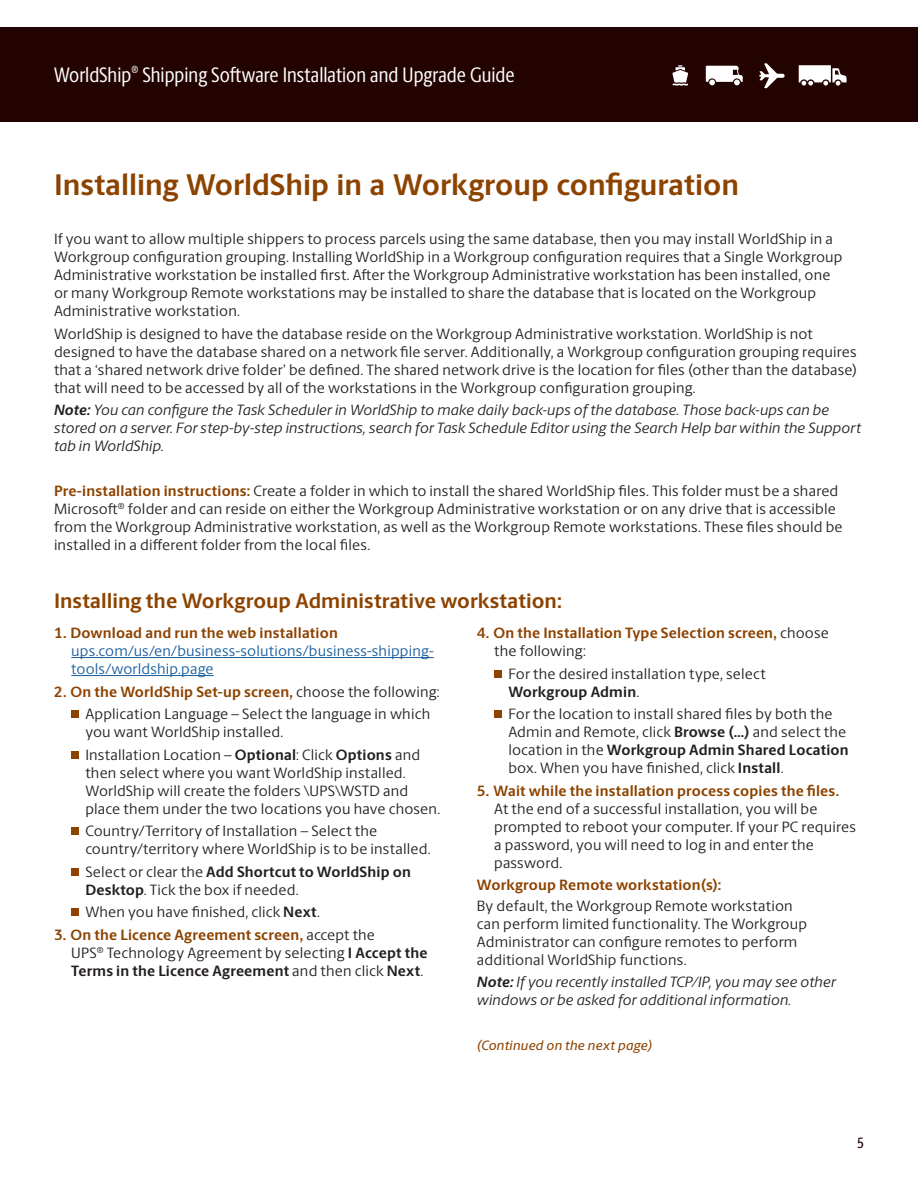
<style>
.page{position:relative;width:918px;height:1188px;background:#fff}
.page>*{position:absolute;margin:0;border:0;box-sizing:border-box;transform-origin:0 0}
.t1{font:700 30px "UPS Berlingske Sans";color:#8d4300}
.t2{font:21px "UPS Berlingske Sans Cn";color:#fff}
.t3{font:700 21px "UPS Berlingske Sans";color:#8d4300}
.t4{font:15px/18px "UPS Berlingske Sans";letter-spacing:.01em;color:#231f20}
.t5{font:italic 15px/18px "UPS Berlingske Sans";letter-spacing:.01em;color:#231f20}
.t6{font:700 15px/18px "UPS Berlingske Sans";letter-spacing:.01em;color:#8d4300}
.t7{font:15px/18px "UPS Berlingske Sans";letter-spacing:.01em;color:#175d9e}
.t8{font:500 15px "UPS Berlingske Sans Cn";color:#230300}
.t9{font:italic 500 13.5px "UPS Berlingske Sans";letter-spacing:.015em;color:#8d4300}
.s1{font-weight:700}
.s2{font-weight:700;color:#8d4300}
.s3{font-weight:400;color:#231f20}
</style>
<div class="page">
<div style="left:0;top:27px;width:918px;height:95px;background:#230300"></div>
<svg style="left:672px;top:65px;width:16px;height:21px"></svg>
<svg style="left:706px;top:66px;width:37px;height:20px"></svg>
<svg style="left:759px;top:63px;width:26px;height:25px"></svg>
<svg style="left:799px;top:65px;width:48px;height:21px"></svg>
<hr style="left:71px;top:657px;width:363px;height:1px;background:#175d9e">
<hr style="left:71px;top:675px;width:143px;height:1px;background:#175d9e">
<div style="left:71px;top:710px;width:8px;height:8px;background:#8d4300"></div>
<div style="left:71px;top:751px;width:8px;height:7px;background:#8d4300"></div>
<div style="left:71px;top:827px;width:8px;height:8px;background:#8d4300"></div>
<div style="left:71px;top:868px;width:8px;height:7px;background:#8d4300"></div>
<div style="left:71px;top:908px;width:8px;height:8px;background:#8d4300"></div>
<div style="left:494px;top:670px;width:8px;height:7px;background:#8d4300"></div>
<div style="left:494px;top:710px;width:8px;height:8px;background:#8d4300"></div>
<h2 class="t2" style="left:54px;top:60px;width:462px">WorldShip<sup>®</sup> Shipping Software Installation and Upgrade Guide</h2>
<h1 class="t1" style="left:54px;top:162px;width:687px">Installing WorldShip in a Workgroup configuration</h1>
<p class="t4" style="left:54px;top:229px;width:790px">If you want to allow multiple shippers to process parcels using the same database, then you may install WorldShip in a Workgroup configuration grouping. Installing WorldShip in a Workgroup configuration requires that a Single Workgroup Administrative workstation be installed first. After the Workgroup Administrative workstation has been installed, one or many Workgroup Remote workstations may be installed to share the database that is located on the Workgroup Administrative workstation.</p>
<p class="t4" style="left:54px;top:324px;width:805px">WorldShip is designed to have the database reside on the Workgroup Administrative workstation. WorldShip is not designed to have the database shared on a network file server. Additionally, a Workgroup configuration grouping requires that a ‘shared network drive folder’ be defined. The shared network drive is the location for files (other than the database) that will need to be accessed by all of the workstations in the Workgroup configuration grouping.</p>
<p class="t5" style="left:54px;top:401px;width:809px"><span class="s1">Note:</span> You can configure the Task Scheduler in WorldShip to make daily back-ups of the database. Those back-ups can be stored on a server. For step-by-step instructions, search for Task Schedule Editor using the Search Help bar within the Support tab in WorldShip.</p>
<p class="t4" style="left:54px;top:481px;width:790px"><span class="s2">Pre-installation instructions:</span> Create a folder in which to install the shared WorldShip files. This folder must be a shared Microsoft<sup>®</sup> folder and can reside on either the Workgroup Administrative workstation or on any drive that is accessible from the Workgroup Administrative workstation, as well as the Workgroup Remote workstations. These files should be installed in a different folder from the local files.</p>
<h2 class="t3" style="left:54px;top:586px;width:509px">Installing the Workgroup Administrative workstation:</h2>
<p class="t6" style="left:54px;top:624px;width:285px">1. Download and run the web installation</p>
<p class="t7" style="left:71px;top:642px;width:364px">ups.com/us/en/business-solutions/business-shipping&shy;tools/worldship.page</p>
<p class="t4" style="left:85px;top:680px;width:356px;line-height:22.5px;text-indent:-31px"><span class="s2">2. On the WorldShip Set-up screen,</span> choose the following:<br>Application Language – Select the language in which</p>
<p class="t4" style="left:85px;top:720px;width:336px;line-height:22.5px">you want WorldShip installed.<br>Installation Location – <span class="s1">Optional</span>: Click <span class="s1">Options</span> and</p>
<p class="t4" style="left:85px;top:763px;width:356px">then select where you want WorldShip installed.<br>WorldShip will create the folders \UPS\WSTD and place them under the two locations you have chosen.</p>
<p class="t4" style="left:85px;top:822px;width:347px">Country/Territory of Installation – Select the country/territory where WorldShip is to be installed.</p>
<p class="t4" style="left:85px;top:862px;width:327px">Select or clear the <span class="s1">Add Shortcut to WorldShip on<br>Desktop</span>. Tick the box if needed.</p>
<p class="t4" style="left:85px;top:903px;width:236px">When you have finished, click <span class="s1">Next</span>.</p>
<p class="t4" style="left:71px;top:925px;width:358px;text-indent:-17px"><span class="s2">3. On the Licence Agreement screen,</span> accept the<br>UPS<sup>®</sup> Technology Agreement by selecting <span class="s1">I Accept the<br>Terms in the Licence Agreement</span> and then click <span class="s1">Next</span>.</p>
<p class="t6" style="left:494px;top:624px;width:336px;text-indent:-17px">4. On the Installation Type Selection screen, <span class="s3">choose the following:</span></p>
<p class="t4" style="left:508px;top:664px;width:259px">For the desired installation type, select<br><span class="s1">Workgroup Admin</span>.</p>
<p class="t4" style="left:508px;top:705px;width:342px">For the location to install shared files by both the Admin and Remote, click <span class="s1">Browse (…)</span> and select the location in the <span class="s1">Workgroup Admin Shared Location </span>box. When you have finished, click <span class="s1">Install</span>.</p>
<p class="t6" style="left:477px;top:782px;width:364px">5. Wait while the installation process copies the files.</p>
<p class="t4" style="left:494px;top:799px;width:363px">At the end of a successful installation, you will be prompted to reboot your computer. If your PC requires a password, you will need to log in and enter the password.</p>
<p class="t6" style="left:477px;top:876px;width:246px">Workgroup Remote workstation(s):</p>
<p class="t4" style="left:477px;top:896px;width:332px">By default, the Workgroup Remote workstation can perform limited functionality. The Workgroup Administrator can configure remotes to perform additional WorldShip functions.</p>
<p class="t5" style="left:477px;top:973px;width:360px"><span class="s1">Note:</span> If you recently installed TCP/IP, you may see other windows or be asked for additional information.</p>
<p class="t9" style="left:477px;top:1036px;width:177px">(Continued on the next page)</p>
<p class="t8" style="left:857px;top:1132px;width:8px">5</p>
</div>
